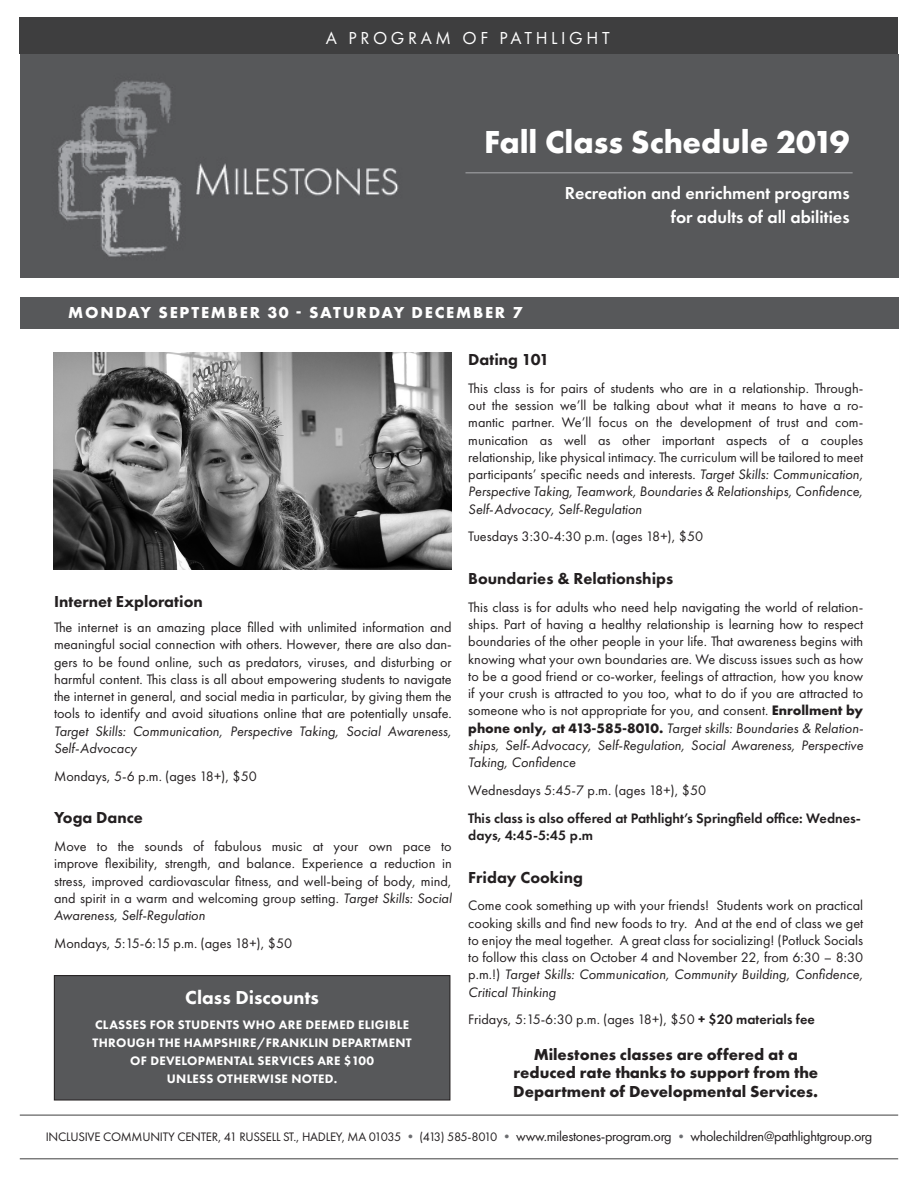
<style>
.page{position:relative;width:918px;height:1188px;background:#fff}
.page>*{position:absolute;margin:0;border:0;box-sizing:border-box;transform-origin:0 0}
.t1{font:700 33px "Futura PT";color:#fff}
.title_-_classes{font:800 19.5px "Futura PT";color:#fff}
.t2{font:600 18px "Futura PT";color:#fff}
.t3{font:18px "Futura PT";letter-spacing:.2em;color:#fff}
.Class_name{font:700 16.5px/18.8px "Futura PT";color:#231f20;text-align:center}
.Instructor_Name{font:800 16.5px "Futura PT";color:#231f20}
.Heading_-_secondary{font:700 16.5px "Futura PT";letter-spacing:.11em;color:#fff}
.body_-_paragrph{font:800 16.5px "Futura PT";color:#231f20}
.Instructor_Name-2{font:14.25px/17.2px "Futura PT";color:#231f20;text-align:justify}
.Instructor_Name-3{font:600 14.25px/17.2px "Futura PT";color:#231f20}
.title_-_classes-2{font:800 12.75px "Futura PT";letter-spacing:.02em;color:#fff}
.t4{font:12.75px "Futura PT";letter-spacing:-.02em;color:#231f20}
.s1{font-style:italic}
.s2{font-weight:700}
.s3{font-weight:600}
.s4{font-size:13.5px;color:#6c6d70}
.s5{font-size:14.25px}
</style>
<div class="page">
<div style="left:20px;top:17px;width:878px;height:37px;background:#3e3e3f"></div>
<div style="left:20px;top:55px;width:879px;height:223px;background:#57585a"></div>
<div style="left:20px;top:297px;width:878px;height:31px;background:#57585a"></div>
<img style="left:54px;top:352px;width:398px;height:218px">
<hr style="left:20px;top:1115px;width:878px;height:1px;background:#3e3e3f">
<hr style="left:20px;top:1158px;width:878px;height:1px;background:#3e3e3f">
<hr style="left:465px;top:172px;width:388px;height:1px;background:#a8a9ad">
<div style="left:54px;top:976px;width:396px;height:124px;background:#57585a"></div>
<div style="left:54px;top:975px;width:396px;height:125px;border:1px solid #231f20"></div>
<p class="t3" style="left:326px;top:27px;width:285px">A PROGRAM OF PATHLIGHT</p>
<p class="t1" style="left:484px;top:121px;width:367px">Fall Class Schedule 2019</p>
<p class="t2" style="left:565px;top:182px;width:286px">Recreation and enrichment programs</p>
<p class="t2" style="left:671px;top:206px;width:180px">for adults of all abilities</p>
<p class="Heading_-_secondary" style="left:68px;top:302px;width:456px">MONDAY SEPTEMBER 30 - SATURDAY DECEMBER 7</p>
<p class="body_-_paragrph" style="left:54px;top:592px;width:150px">Internet Exploration</p>
<p class="Instructor_Name-2" style="left:54px;top:619px;width:399px">The internet is an amazing place filled with unlimited information and meaningful social connection with others. However, there are also dan&shy;gers to be found online, such as predators, viruses, and disturbing or harmful content. This class is all about empowering students to navigate the internet in general, and social media in particular, by giving them the tools to identify and avoid situations online that are potentially unsafe.<br><span class="s1">Target Skills: Communication, Perspective Taking, Social Awareness, Self-Advocacy</span></p>
<p class="Instructor_Name-2" style="left:54px;top:767px;width:204px">Mondays, 5-6 p.m. (ages 18+), $50</p>
<p class="Instructor_Name" style="left:54px;top:808px;width:90px">Yoga Dance</p>
<p class="Instructor_Name-2" style="left:54px;top:838px;width:399px">Move to the sounds of fabulous music at your own pace to improve flexibility, strength, and balance. Experience a reduction in stress, improved cardiovascular fitness, and well-being of body, mind, and spirit in a warm and welcoming group setting. <span class="s1">Target Skills: Social Awareness, Self-Regulation</span></p>
<p class="Instructor_Name-2" style="left:54px;top:934px;width:240px">Mondays, 5:15-6:15 p.m. (ages 18+), $50</p>
<p class="title_-_classes" style="left:185px;top:985px;width:135px">Class Discounts</p>
<p class="title_-_classes-2" style="left:95px;top:1017px;width:316px">CLASSES FOR STUDENTS WHO ARE DEEMED ELIGIBLE</p>
<p class="title_-_classes-2" style="left:93px;top:1035px;width:321px">THROUGH THE HAMPSHIRE/FRANKLIN DEPARTMENT</p>
<p class="title_-_classes-2" style="left:130px;top:1053px;width:245px">OF DEVELOPMENTAL SERVICES ARE $100</p>
<p class="title_-_classes-2" style="left:167px;top:1071px;width:172px">UNLESS OTHERWISE NOTED.</p>
<p class="Instructor_Name" style="left:468px;top:349px;width:83px">Dating 101</p>
<p class="Instructor_Name-2" style="left:468px;top:379px;width:396px">This class is for pairs of students who are in a relationship. Through&shy;out the session we’ll be talking about what it means to have a ro&shy;mantic partner. We’ll focus on the development of trust and com&shy;munication as well as other important aspects of a couples relationship, like physical intimacy. The curriculum will be tailored to meet participants’ specific needs and interests. <span class="s1">Target Skills: Communication, Perspective Taking, Teamwork, Boundaries &amp; Relationships, Confidence, Self-Advocacy, Self-Regulation</span></p>
<p class="Instructor_Name-2" style="left:468px;top:528px;width:236px">Tuesdays 3:30-4:30 p.m. (ages 18+), $50</p>
<p class="Instructor_Name" style="left:468px;top:568px;width:207px">Boundaries &amp; Relationships</p>
<p class="Instructor_Name-2" style="left:468px;top:598px;width:396px">This class is for adults who need help navigating the world of relation&shy;ships. Part of having a healthy relationship is learning how to respect boundaries of the other people in your life. That awareness begins with knowing what your own boundaries are. We discuss issues such as how to be a good friend or co-worker, feelings of attraction, how you know if your crush is attracted to you too, what to do if you are attracted to someone who is not appropriate for you, and consent. <span class="s2">Enrollment by phone only, at 413-585-8010.</span> <span class="s1">Target skills: Boundaries &amp; Relation&shy;ships, Self-Advocacy, Self-Regulation, Social Awareness, Perspective Taking, Confidence</span></p>
<p class="Instructor_Name-2" style="left:468px;top:781px;width:239px">Wednesdays 5:45-7 p.m. (ages 18+), $50</p>
<p class="Instructor_Name-3" style="left:468px;top:809px;width:394px">This class is also offered at Pathlight’s Springfield office: Wednes&shy;days, 4:45-5:45 p.m</p>
<p class="Instructor_Name" style="left:468px;top:867px;width:116px">Friday Cooking</p>
<p class="Instructor_Name-2" style="left:468px;top:897px;width:397px">Come cook something up with your friends! Students work on practical cooking skills and find new foods to try. And at the end of class we get to enjoy the meal together. A great class for socializing! (Potluck Socials to follow this class on October 4 and November 22, from 6:30 – 8:30 p.m.!) <span class="s1">Target Skills: Communication, Community Building, Confidence, Critical Thinking</span></p>
<p class="Instructor_Name-2" style="left:468px;top:1011px;width:348px">Fridays, 5:15-6:30 p.m. (ages 18+), $50 <span class="s3">+ $20 materials fee</span></p>
<p class="Class_name" style="left:513px;top:1044px;width:307px">Milestones classes are offered at a reduced rate thanks to support from the<br>Department of Developmental Services.</p>
<p class="t4" style="left:46px;top:1129px;width:828px">INCLUSIVE COMMUNITY CENTER, 41 RUSSELL ST., HADLEY, MA 01035 <span class="s4">•</span> (413) 585-8010 <span class="s4">•</span> <span class="s5">www.milestones-program.org</span> <span class="s4">•</span> <span class="s5">wholechildren@pathlightgroup.org</span></p>
</div>
